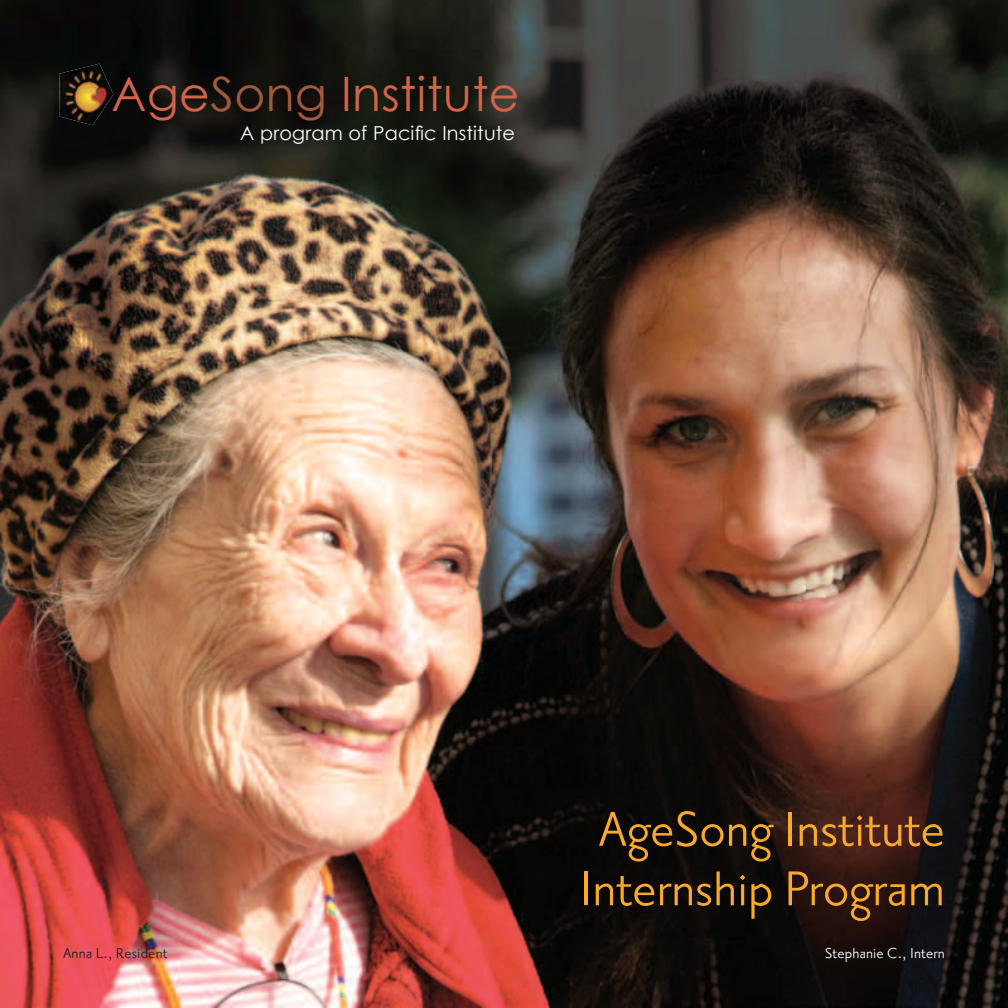
<style>
.page{position:relative;width:1008px;height:1008px;background:#fff}
.page>*{position:absolute;margin:0;border:0;box-sizing:border-box;transform-origin:0 0}
.t1{font:59.5px/59.5px "Priori San";color:#faa92a;text-align:center}
.t2{font:47.25px "Century Gothic";letter-spacing:.01em;color:#d16449}
.t3{font:19.25px "Century Gothic";letter-spacing:.01em;color:#fff}
.t4{font:17.5px "Priori San";letter-spacing:.01em;color:#fff}
.t5{font:17.5px "Priori San";letter-spacing:.01em;color:#231f20}
.s1{color:#a15a40}
</style>
<div class="page">
<img style="left:0;top:0;width:1008px;height:1008px">
<img style="left:59px;top:64px;width:54px;height:61px">
<p class="t2" style="left:112px;top:65px;width:409px">Age<span class="s1">Song</span> Institute</p>
<p class="t3" style="left:240px;top:122px;width:276px">A program of Pacific Institute</p>
<p class="t1" style="left:580px;top:800px;width:367px">AgeSong Institute<br>Internship Program</p>
<p class="t5" style="left:63px;top:944px;width:106px">Anna L., Resident</p>
<p class="t4" style="left:825px;top:944px;width:121px">Stephanie C., Intern</p>
</div>
